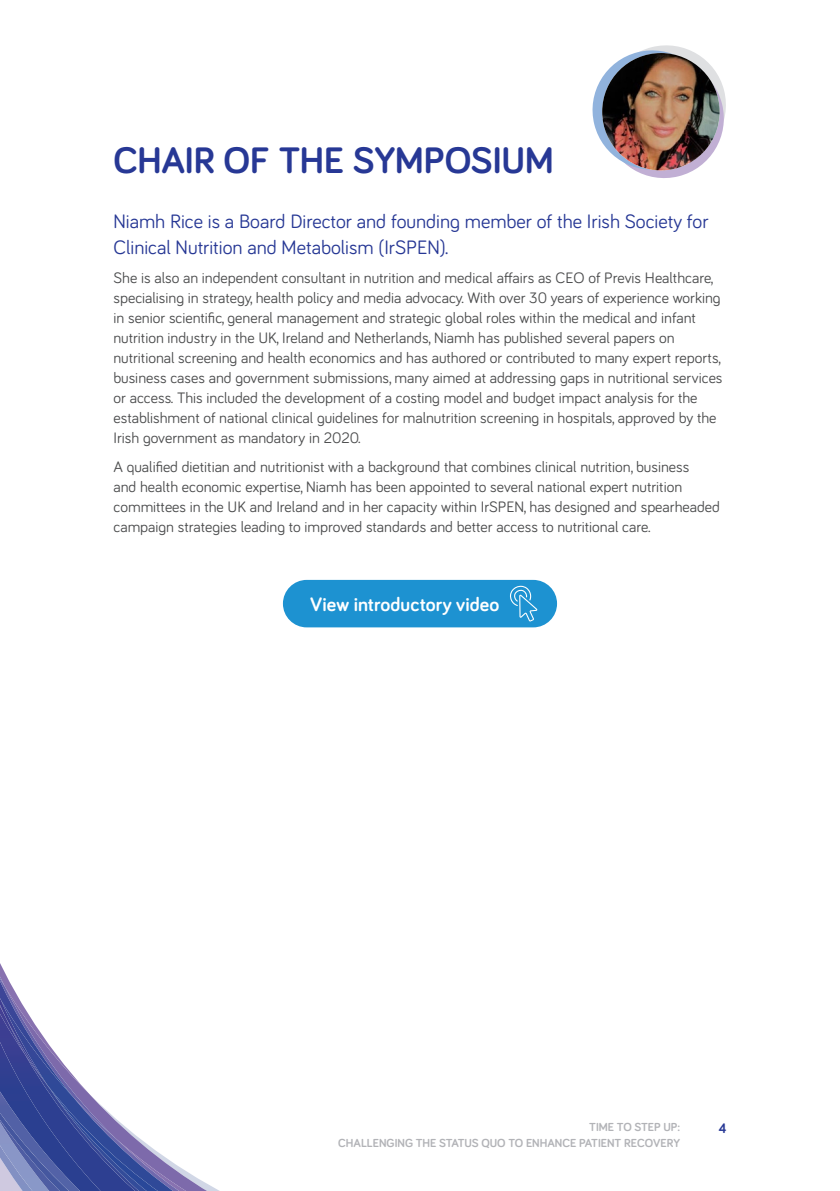
<style>
.page{position:relative;width:840px;height:1191px;background:#fff}
.page>*{position:absolute;margin:0;border:0;box-sizing:border-box;transform-origin:0 0}
.t1{font:700 38px "Bariol";letter-spacing:-.005em;color:#273895}
.t2{font:20px/26px "Bariol";color:#273895}
.t3{font:700 20px "Bariol";letter-spacing:.005em;color:#fff}
.t4{font:15.6px/20px "Bariol";color:#4b4c4d}
.t5{font:700 14.2px "Bariol";color:#273895}
.t6{font:700 12px "Bariol";color:#b2b3b7}
</style>
<div class="page">
<img style="left:0;top:1075px;width:196px;height:116px">
<img style="left:0;top:963px;width:73px;height:134px">
<img style="left:48px;top:1085px;width:132px;height:106px">
<svg style="left:592px;top:45px;width:134px;height:133px"></svg>
<img style="left:602px;top:53px;width:117px;height:117px;border-radius:59px">
<div style="left:283px;top:580px;width:273px;height:47px;background:#1d92d1;border-radius:24px"></div>
<svg style="left:510px;top:585px;width:27px;height:36px"></svg>
<h1 class="t1" style="left:113px;top:134px;width:442px">CHAIR OF THE SYMPOSIUM</h1>
<p class="t2" style="left:113px;top:208px;width:596px">Niamh Rice is a Board Director and founding member of the Irish Society for<br>Clinical Nutrition and Metabolism (IrSPEN).</p>
<p class="t4" style="left:113px;top:267px;width:610px">She is also an independent consultant in nutrition and medical affairs as CEO of Previs Healthcare, specialising in strategy, health policy and media advocacy. With over 30 years of experience working in senior scientific, general management and strategic global roles within the medical and infant nutrition industry in the UK, Ireland and Netherlands, Niamh has published several papers on nutritional screening and health economics and has authored or contributed to many expert reports, business cases and government submissions, many aimed at addressing gaps in nutritional services or access. This included the development of a costing model and budget impact analysis for the establishment of national clinical guidelines for malnutrition screening in hospitals, approved by the Irish government as mandatory in 2020.</p>
<p class="t4" style="left:113px;top:455px;width:607px">A qualified dietitian and nutritionist with a background that combines clinical nutrition, business<br>and health economic expertise, Niamh has been appointed to several national expert nutrition committees in the UK and Ireland and in her capacity within IrSPEN, has designed and spearheaded campaign strategies leading to improved standards and better access to nutritional care.</p>
<p class="t3" style="left:310px;top:590px;width:190px">View introductory video</p>
<p class="t6" style="left:589px;top:1118px;width:92px">TIME TO STEP UP:</p>
<p class="t5" style="left:718px;top:1118px;width:10px">4</p>
<p class="t6" style="left:338px;top:1134px;width:343px">CHALLENGING THE STATUS QUO TO ENHANCE PATIENT RECOVERY</p>
</div>
